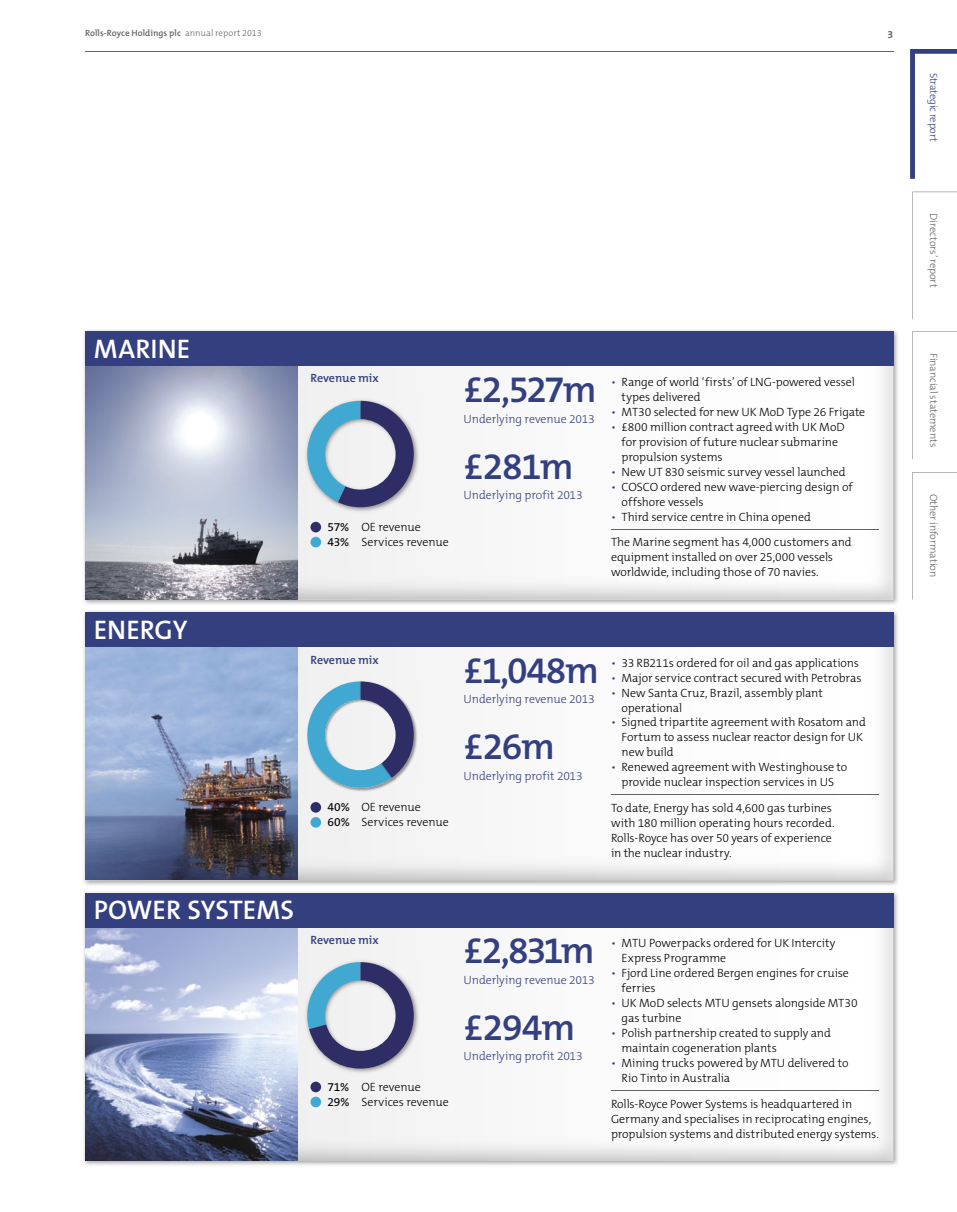
<style>
.page{position:relative;width:957px;height:1212px;background:#fff}
.page>*{position:absolute;margin:0;border:0;box-sizing:border-box;transform-origin:0 0}
.t1{font:600 37.5px "The Mix B W6";letter-spacing:-.04em;color:#333f7f}
.t2{font:600 27px "The Mix B W6";color:#fff}
.t3{font:300 12px/15px "The Mix B W3";letter-spacing:-.005em;color:#000}
.t4{font:300 12px "The Mix B W3";letter-spacing:-.005em;color:#333f7f}
.t5{font:600 12px "The Mix B W6";letter-spacing:-.005em;color:#333f7f}
.t6{font:300 10.5px "The Mix B W3";letter-spacing:-.01em;color:#636363}
.t7{font:300 10.5px "The Mix B W3";letter-spacing:-.02em;color:#333f7f}
.t8{font:700 10.5px "The Mix B W7";color:#636363}
.t9{font:600 9px "The Mix B W6";color:#636363}
.s1{font-family:"The Mix B W3";font-weight:300}
.s2{font-family:"The Mix B W5 Plain";font-weight:400}
.s3{color:#333f7f}
</style>
<div class="page">
<img style="left:83px;top:330px;width:815px;height:274px">
<img style="left:298px;top:366px;width:595px;height:233px">
<img style="left:85px;top:366px;width:213px;height:234px">
<img style="left:83px;top:892px;width:815px;height:273px">
<img style="left:298px;top:927px;width:595px;height:234px">
<img style="left:83px;top:611px;width:815px;height:274px">
<img style="left:298px;top:646px;width:595px;height:234px">
<hr style="left:611px;top:529px;width:268px;height:1px;background:#636363">
<img style="left:303px;top:397px;width:118px;height:117px">
<svg style="left:300px;top:401px;width:114px;height:106px"></svg>
<img style="left:359px;top:680px;width:59px;height:102px">
<svg style="left:300px;top:681px;width:114px;height:114px"></svg>
<img style="left:85px;top:927px;width:213px;height:234px">
<div style="left:85px;top:893px;width:808px;height:34px;background:#333f7f"></div>
<div style="left:85px;top:332px;width:808px;height:34px;background:#333f7f"></div>
<div style="left:310px;top:522px;width:11px;height:10px;background:#2f2d65;border-radius:50%"></div>
<div style="left:310px;top:537px;width:11px;height:10px;background:#41a8d2;border-radius:50%"></div>
<img style="left:85px;top:646px;width:213px;height:234px">
<div style="left:85px;top:612px;width:808px;height:34px;background:#333f7f"></div>
<div style="left:310px;top:802px;width:11px;height:11px;background:#2f2d65;border-radius:50%"></div>
<div style="left:310px;top:817px;width:11px;height:11px;background:#41a8d2;border-radius:50%"></div>
<hr style="left:611px;top:1090px;width:268px;height:1px;background:#636363">
<div style="left:310px;top:1082px;width:11px;height:10px;background:#2f2d65;border-radius:50%"></div>
<div style="left:310px;top:1097px;width:11px;height:10px;background:#41a8d2;border-radius:50%"></div>
<hr style="left:611px;top:794px;width:268px;height:1px;background:#636363">
<img style="left:303px;top:958px;width:118px;height:117px">
<svg style="left:301px;top:962px;width:113px;height:106px"></svg>
<hr style="left:85px;top:51px;width:808px;height:1px;background:#636363">
<svg style="left:910px;top:49px;width:47px;height:130px"></svg>
<svg style="left:912px;top:331px;width:45px;height:128px"></svg>
<svg style="left:912px;top:192px;width:45px;height:127px"></svg>
<svg style="left:912px;top:472px;width:45px;height:128px"></svg>
<p class="t9" style="left:85px;top:28px;width:178px">Rolls-Royce Holdings plc <span class="s1">annual report 2013</span></p>
<p class="t8" style="left:887px;top:27px;width:7px">3</p>
<h2 class="t2" style="left:94px;top:331px;width:98px">MARINE</h2>
<h2 class="t2" style="left:94px;top:612px;width:95px">ENERGY</h2>
<h2 class="t2" style="left:94px;top:893px;width:202px">POWER SYSTEMS</h2>
<p class="t5" style="left:310px;top:371px;width:70px">Revenue mix</p>
<p class="t3" style="left:327px;top:519px;width:123px"><span class="s2">57%</span> OE revenue<br><span class="s2">43%</span> Services revenue</p>
<h1 class="t1" style="left:463px;top:365px;width:134px">£2,527m</h1>
<p class="t4" style="left:463px;top:411px;width:133px">Underlying revenue 2013</p>
<h1 class="t1" style="left:463px;top:442px;width:111px">£281m</h1>
<p class="t4" style="left:463px;top:487px;width:121px">Underlying profit 2013</p>
<p class="t3" style="left:621px;top:375px;width:235px;text-indent:-11px"><span class="s3">•</span> Range of world ‘firsts’ of LNG-powered vessel types delivered</p>
<p class="t3" style="left:611px;top:404px;width:256px"><span class="s3">•</span> MT30 selected for new UK MoD Type 26 Frigate</p>
<p class="t3" style="left:621px;top:419px;width:225px;text-indent:-11px"><span class="s3">•</span> £800 million contract agreed with UK MoD for provision of future nuclear submarine propulsion systems</p>
<p class="t3" style="left:611px;top:464px;width:236px"><span class="s3">•</span> New UT 830 seismic survey vessel launched</p>
<p class="t3" style="left:621px;top:479px;width:233px;text-indent:-11px"><span class="s3">•</span> COSCO ordered new wave-piercing design of offshore vessels</p>
<p class="t3" style="left:611px;top:503px;width:242px;line-height:26px"><span class="s3">•</span> Third service centre in China opened<br>The Marine segment has 4,000 customers and</p>
<p class="t3" style="left:611px;top:550px;width:224px">equipment installed on over 25,000 vessels worldwide, including those of 70 navies.</p>
<p class="t5" style="left:310px;top:652px;width:70px">Revenue mix</p>
<p class="t3" style="left:327px;top:800px;width:123px"><span class="s2">40%</span> OE revenue<br><span class="s2">60%</span> Services revenue</p>
<h1 class="t1" style="left:463px;top:646px;width:137px">£1,048m</h1>
<p class="t4" style="left:463px;top:691px;width:133px">Underlying revenue 2013</p>
<h1 class="t1" style="left:463px;top:722px;width:93px">£26m</h1>
<p class="t4" style="left:463px;top:768px;width:121px">Underlying profit 2013</p>
<p class="t3" style="left:611px;top:655px;width:249px"><span class="s3">•</span> 33 RB211s ordered for oil and gas applications</p>
<p class="t3" style="left:611px;top:670px;width:252px"><span class="s3">•</span> Major service contract secured with Petrobras</p>
<p class="t3" style="left:621px;top:685px;width:203px;text-indent:-11px"><span class="s3">•</span> New Santa Cruz, Brazil, assembly plant operational</p>
<p class="t3" style="left:621px;top:715px;width:246px;text-indent:-11px"><span class="s3">•</span> Signed tripartite agreement with Rosatom and<br>Fortum to assess nuclear reactor design for UK new build</p>
<p class="t3" style="left:611px;top:760px;width:238px;text-align:center"><span class="s3">•</span> Renewed agreement with Westinghouse to provide nuclear inspection services in US</p>
<p class="t3" style="left:611px;top:801px;width:225px">To date, Energy has sold 4,600 gas turbines with 180 million operating hours recorded.<br>Rolls-Royce has over 50 years of experience in the nuclear industry.</p>
<p class="t5" style="left:310px;top:933px;width:70px">Revenue mix</p>
<p class="t3" style="left:621px;top:936px;width:215px;text-indent:-11px"><span class="s3">•</span> MTU Powerpacks ordered for UK Intercity<br>Express Programme</p>
<p class="t3" style="left:621px;top:966px;width:229px;text-indent:-11px"><span class="s3">•</span> Fjord Line ordered Bergen engines for cruise ferries</p>
<p class="t3" style="left:621px;top:996px;width:237px;text-indent:-11px"><span class="s3">•</span> UK MoD selects MTU gensets alongside MT30 gas turbine</p>
<p class="t3" style="left:621px;top:1025px;width:211px;text-indent:-11px"><span class="s3">•</span> Polish partnership created to supply and maintain cogeneration plants</p>
<p class="t3" style="left:621px;top:1055px;width:228px;text-indent:-11px"><span class="s3">•</span> Mining trucks powered by MTU delivered to<br>Rio Tinto in Australia</p>
<p class="t3" style="left:611px;top:1096px;width:269px">Rolls-Royce Power Systems is headquartered in<br>Germany and specialises in reciprocating engines, propulsion systems and distributed energy systems.</p>
<h1 class="t1" style="left:463px;top:926px;width:132px">£2,831m</h1>
<p class="t4" style="left:463px;top:972px;width:133px">Underlying revenue 2013</p>
<h1 class="t1" style="left:463px;top:1003px;width:113px">£294m</h1>
<p class="t4" style="left:463px;top:1049px;width:121px">Underlying profit 2013</p>
<p class="t3" style="left:327px;top:1079px;width:123px"><span class="s2">71%</span> OE revenue<br><span class="s2">29%</span> Services revenue</p>
<p class="t7" style="left:940px;top:73px;width:71px;rotate:90deg">Strategic report</p>
<p class="t6" style="left:940px;top:213px;width:76px;rotate:90deg">Directors’ report</p>
<p class="t6" style="left:940px;top:353px;width:96px;rotate:90deg">Financial statements</p>
<p class="t6" style="left:940px;top:493px;width:85px;rotate:90deg">Other information</p>
</div>
